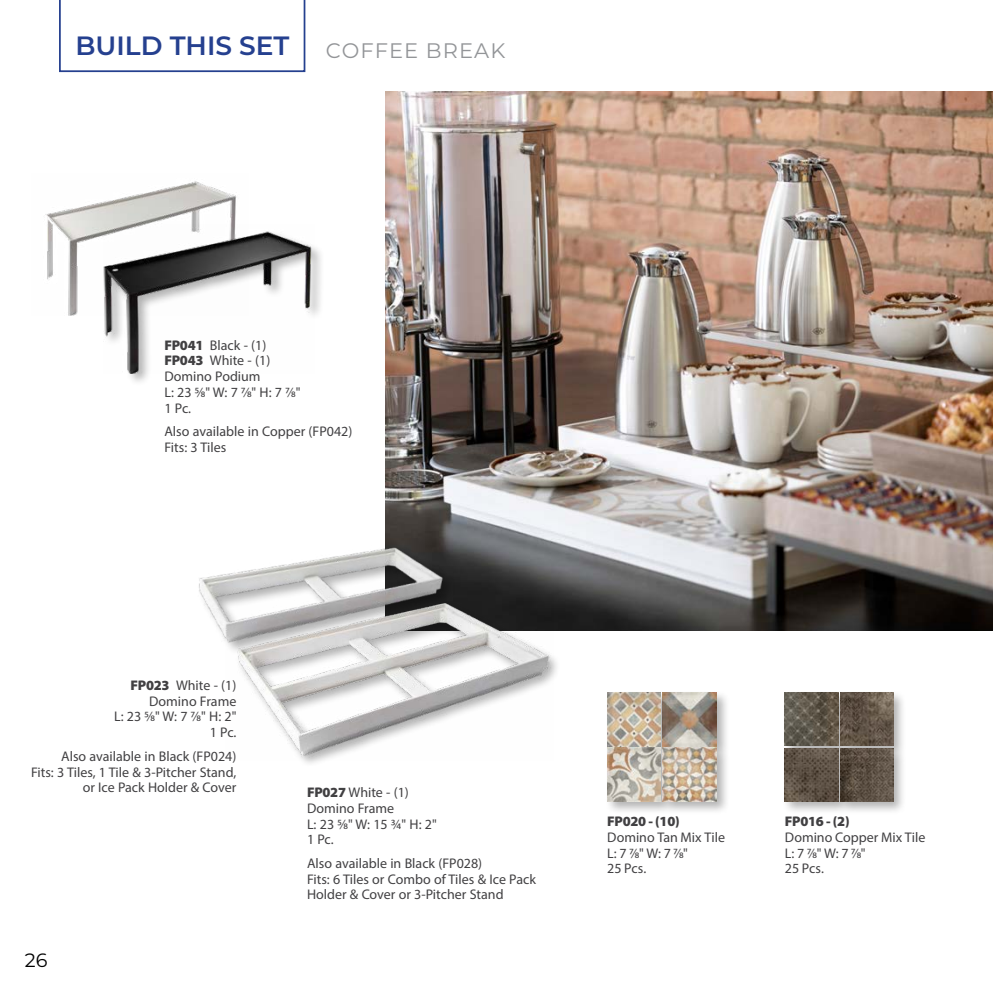
<style>
.page{position:relative;width:993px;height:993px;background:#fff}
.page>*{position:absolute;margin:0;border:0;box-sizing:border-box;transform-origin:0 0}
.t1{font:600 26.43px "Montserrat";color:#25408f}
.t2{font:21px "Montserrat";letter-spacing:.05em;color:#939598}
.t3{font:19.25px "Montserrat";color:#000}
.t4{font:14px/15.8px "Myriad Pro";color:#414042}
.t5{font:900 14px "Myriad Pro";letter-spacing:-.02em;color:#414042}
.s1{font-weight:900}
</style>
<div class="page">
<svg style="left:59px;top:0;width:246px;height:72px"></svg>
<img style="left:385px;top:92px;width:607px;height:538px">
<div style="left:235px;top:601px;width:326px;height:165px;background:#000;opacity:.3"></div>
<img style="left:235px;top:582px;width:318px;height:178px">
<img style="left:199px;top:512px;width:270px;height:161px">
<img style="left:45px;top:181px;width:191px;height:135px">
<div style="left:102px;top:230px;width:222px;height:156px;background:#000;opacity:.3"></div>
<img style="left:104px;top:224px;width:210px;height:150px">
<div style="left:782px;top:690px;width:124px;height:125px;background:#000;opacity:.3"></div>
<img style="left:784px;top:748px;width:53px;height:53px">
<img style="left:840px;top:748px;width:53px;height:53px">
<img style="left:840px;top:692px;width:53px;height:53px">
<img style="left:784px;top:692px;width:53px;height:53px">
<div style="left:604px;top:690px;width:125px;height:125px;background:#000;opacity:.3"></div>
<img style="left:662px;top:692px;width:54px;height:109px">
<img style="left:607px;top:692px;width:53px;height:109px">
<h1 class="t1" style="left:75px;top:27px;width:215px">BUILD THIS SET</h1>
<h2 class="t2" style="left:326px;top:36px;width:181px">COFFEE BREAK</h2>
<p class="t4" style="left:164px;top:337px;width:137px"><span class="s1">FP041</span> Black - (1)<br><span class="s1">FP043</span> White - (1)<br>Domino Podium<br>L: 23 5/8" W: 7 7/8" H: 7 7/8"<br>1 Pc.</p>
<p class="t4" style="left:164px;top:423px;width:189px">Also available in Copper (FP042)<br>Fits: 3 Tiles</p>
<p class="t4" style="left:114px;top:677px;width:124px;text-align:right"><span class="s1">FP023</span> White - (1)<br>Domino Frame<br>L: 23 5/8" W: 7 7/8" H: 2"<br>1 Pc.</p>
<p class="t4" style="left:31px;top:747px;width:207px;text-align:right">Also available in Black (FP024)<br>Fits: 3 Tiles, 1 Tile &amp; 3-Pitcher Stand, or Ice Pack Holder &amp; Cover</p>
<h3 class="t3" style="left:25px;top:946px;width:24px">26</h3>
<p class="t4" style="left:307px;top:784px;width:131px"><span class="s1">FP027</span> White - (1)<br>Domino Frame<br>L: 23 5/8" W: 15 3/4" H: 2"<br>1 Pc.</p>
<p class="t4" style="left:307px;top:855px;width:230px">Also available in Black (FP028)<br>Fits: 6 Tiles or Combo of Tiles &amp; Ice Pack<br>Holder &amp; Cover or 3-Pitcher Stand</p>
<p class="t5" style="left:607px;top:811px;width:74px">FP020 - (10)</p>
<p class="t4" style="left:607px;top:828px;width:119px">Domino Tan Mix Tile<br>L: 7 7/8" W: 7 7/8"<br>25 Pcs.</p>
<p class="t5" style="left:784px;top:811px;width:66px">FP016 - (2)</p>
<p class="t4" style="left:784px;top:828px;width:142px">Domino Copper Mix Tile<br>L: 7 7/8" W: 7 7/8"<br>25 Pcs.</p>
</div>
